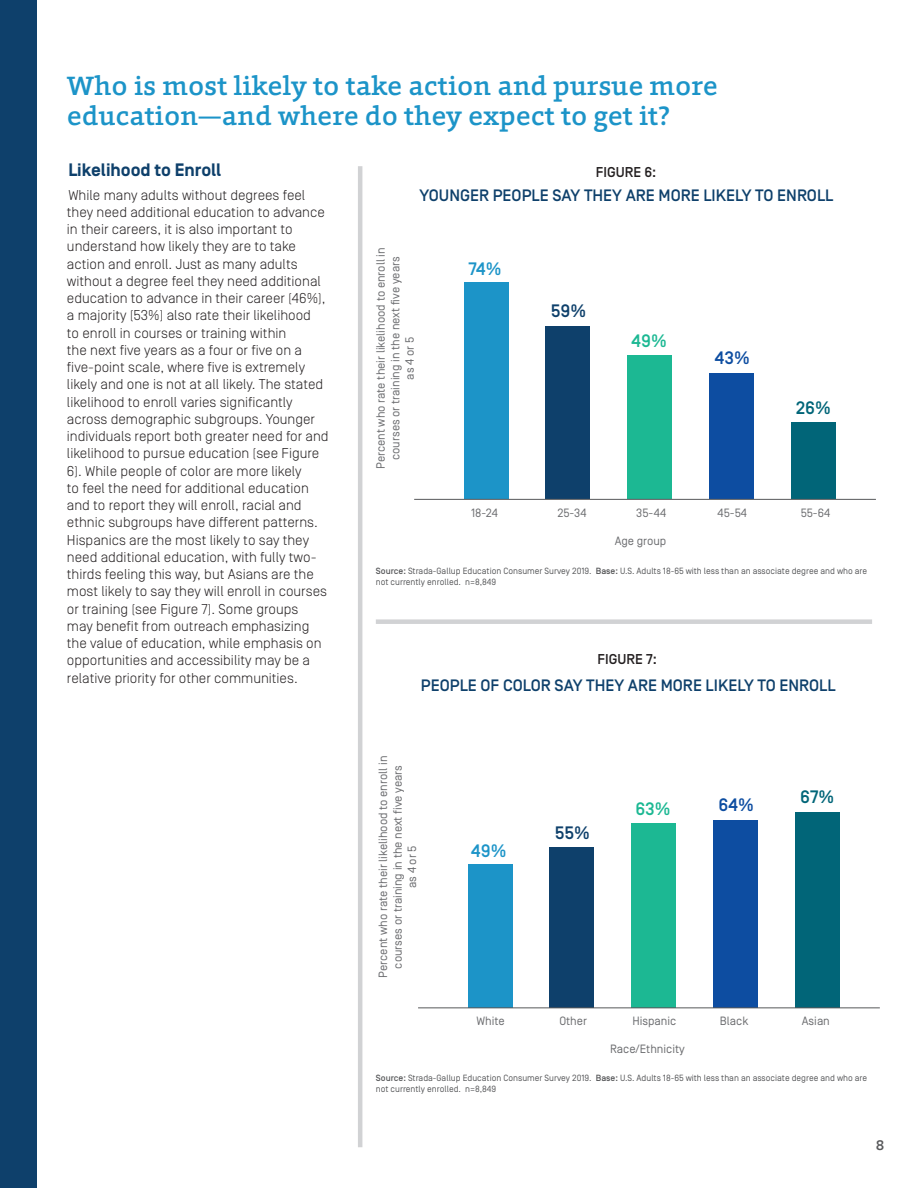
<style>
.page{position:relative;width:918px;height:1188px;background:#fff}
.page>*{position:absolute;margin:0;border:0;box-sizing:border-box;transform-origin:0 0}
.t1{font:500 27px/30px "Foro";color:#1c94c8}
.t2{font:700 18px "Simplon Norm";color:#0e406b}
.t3{font:500 18px "Simplon Norm";color:#1c94c8}
.t4{font:500 18px "Simplon Norm";color:#0e406b}
.t5{font:500 18px "Simplon Norm";color:#1cb893}
.t6{font:500 18px "Simplon Norm";color:#0d4da1}
.t7{font:500 18px "Simplon Norm";color:#016578}
.t8{font:500 16.5px "Simplon Norm";color:#0e406b}
.t9{font:500 15px "Foro";color:#57585a}
.t10{font:300 14.25px/17.2px "Simplon Norm";color:#231f20}
.t11{font:500 14.25px "Simplon Norm";color:#231f20}
.t12{font:12px/14.4px "Simplon Norm";color:#6c6d70;text-align:center}
.t13{font:9px/10.8px "Simplon Norm";color:#57585a}
.s1{font-weight:500}
</style>
<div class="page">
<div style="left:0;top:0;width:37px;height:1188px;background:#0e406b"></div>
<div style="left:795px;top:812px;width:45px;height:196px;background:#016578"></div>
<div style="left:713px;top:821px;width:45px;height:187px;background:#0d4da1"></div>
<div style="left:631px;top:824px;width:45px;height:184px;background:#1cb893"></div>
<div style="left:549px;top:847px;width:45px;height:161px;background:#0e406b"></div>
<div style="left:468px;top:865px;width:45px;height:143px;background:#1c94c8"></div>
<hr style="left:418px;top:1007px;width:462px;height:1px;background:#57585a">
<div style="left:791px;top:423px;width:45px;height:76px;background:#016578"></div>
<div style="left:709px;top:373px;width:45px;height:126px;background:#0d4da1"></div>
<div style="left:627px;top:356px;width:45px;height:143px;background:#1cb893"></div>
<div style="left:545px;top:326px;width:45px;height:173px;background:#0e406b"></div>
<div style="left:464px;top:282px;width:45px;height:217px;background:#1c94c8"></div>
<hr style="left:414px;top:499px;width:462px;height:1px;background:#57585a">
<hr style="left:358px;top:166px;width:4px;height:981px;background:#d1d2d4">
<div style="left:376px;top:619px;width:496px;height:5px;background:#d1d2d4"></div>
<p class="t1" style="left:67px;top:70px;width:652px">Who is most likely to take action and pursue more education—and where do they expect to get it?</p>
<p class="t2" style="left:68px;top:160px;width:154px">Likelihood to Enroll</p>
<p class="t10" style="left:67px;top:186px;width:263px">While many adults without degrees feel they need additional education to advance in their careers, it is also important to understand how likely they are to take action and enroll. Just as many adults without a degree feel they need additional education to advance in their career (46%), a majority (53%) also rate their likelihood<br>to enroll in courses or training within<br>the next five years as a four or five on a five-point scale, where five is extremely likely and one is not at all likely. The stated likelihood to enroll varies significantly across demographic subgroups. Younger individuals report both greater need for and likelihood to pursue education (see Figure 6). While people of color are more likely<br>to feel the need for additional education and to report they will enroll, racial and ethnic subgroups have different patterns.<br>Hispanics are the most likely to say they need additional education, with fully two&shy;thirds feeling this way, but Asians are the most likely to say they will enroll in courses or training (see Figure 7). Some groups<br>may benefit from outreach emphasizing the value of education, while emphasis on opportunities and accessibility may be a relative priority for other communities.</p>
<p class="t8" style="left:419px;top:187px;width:415px">YOUNGER PEOPLE SAY THEY ARE MORE LIKELY TO ENROLL</p>
<p class="t11" style="left:596px;top:164px;width:62px">FIGURE 6:</p>
<p class="t12" style="left:374px;top:469px;width:223px;rotate:-90deg">Percent who rate their likelihood to enroll in courses or training in the next five years<br>as 4 or 5</p>
<p class="t3" style="left:468px;top:259px;width:35px">74%</p>
<p class="t4" style="left:551px;top:302px;width:37px">59%</p>
<p class="t5" style="left:632px;top:331px;width:37px">49%</p>
<p class="t6" style="left:715px;top:348px;width:37px">43%</p>
<p class="t7" style="left:796px;top:399px;width:37px">26%</p>
<p class="t12" style="left:471px;top:506px;width:28px">18-24</p>
<p class="t12" style="left:557px;top:506px;width:31px">25-34</p>
<p class="t12" style="left:636px;top:506px;width:32px">35-44</p>
<p class="t12" style="left:615px;top:534px;width:53px">Age group</p>
<p class="t12" style="left:718px;top:506px;width:31px">45-54</p>
<p class="t12" style="left:801px;top:506px;width:31px">55-64</p>
<p class="t13" style="left:376px;top:566px;width:493px"><span class="s1">Source:</span> Strada-Gallup Education Consumer Survey 2019. <span class="s1">Base:</span> U.S. Adults 18-65 with less than an associate degree and who are not currently enrolled. n=8,849</p>
<p class="t11" style="left:598px;top:652px;width:61px">FIGURE 7:</p>
<p class="t8" style="left:421px;top:676px;width:416px">PEOPLE OF COLOR SAY THEY ARE MORE LIKELY TO ENROLL</p>
<p class="t12" style="left:376px;top:978px;width:223px;rotate:-90deg">Percent who rate their likelihood to enroll in courses or training in the next five years</p>
<p class="t12" style="left:405px;top:888px;width:44px;rotate:-90deg">as 4 or 5</p>
<p class="t3" style="left:471px;top:841px;width:37px">49%</p>
<p class="t4" style="left:555px;top:824px;width:37px">55%</p>
<p class="t5" style="left:635px;top:799px;width:37px">63%</p>
<p class="t6" style="left:719px;top:795px;width:37px">64%</p>
<p class="t7" style="left:800px;top:787px;width:36px">67%</p>
<p class="t12" style="left:476px;top:1014px;width:30px">White</p>
<p class="t12" style="left:559px;top:1014px;width:29px">Other</p>
<p class="t12" style="left:632px;top:1014px;width:45px">Hispanic</p>
<p class="t12" style="left:720px;top:1014px;width:30px">Black</p>
<p class="t12" style="left:802px;top:1014px;width:30px">Asian</p>
<p class="t12" style="left:610px;top:1042px;width:76px">Race/Ethnicity</p>
<p class="t13" style="left:376px;top:1072px;width:493px"><span class="s1">Source:</span> Strada-Gallup Education Consumer Survey 2019. <span class="s1">Base:</span> U.S. Adults 18-65 with less than an associate degree and who are not currently enrolled. n=8,849</p>
<p class="t9" style="left:876px;top:1135px;width:10px">8</p>
</div>
